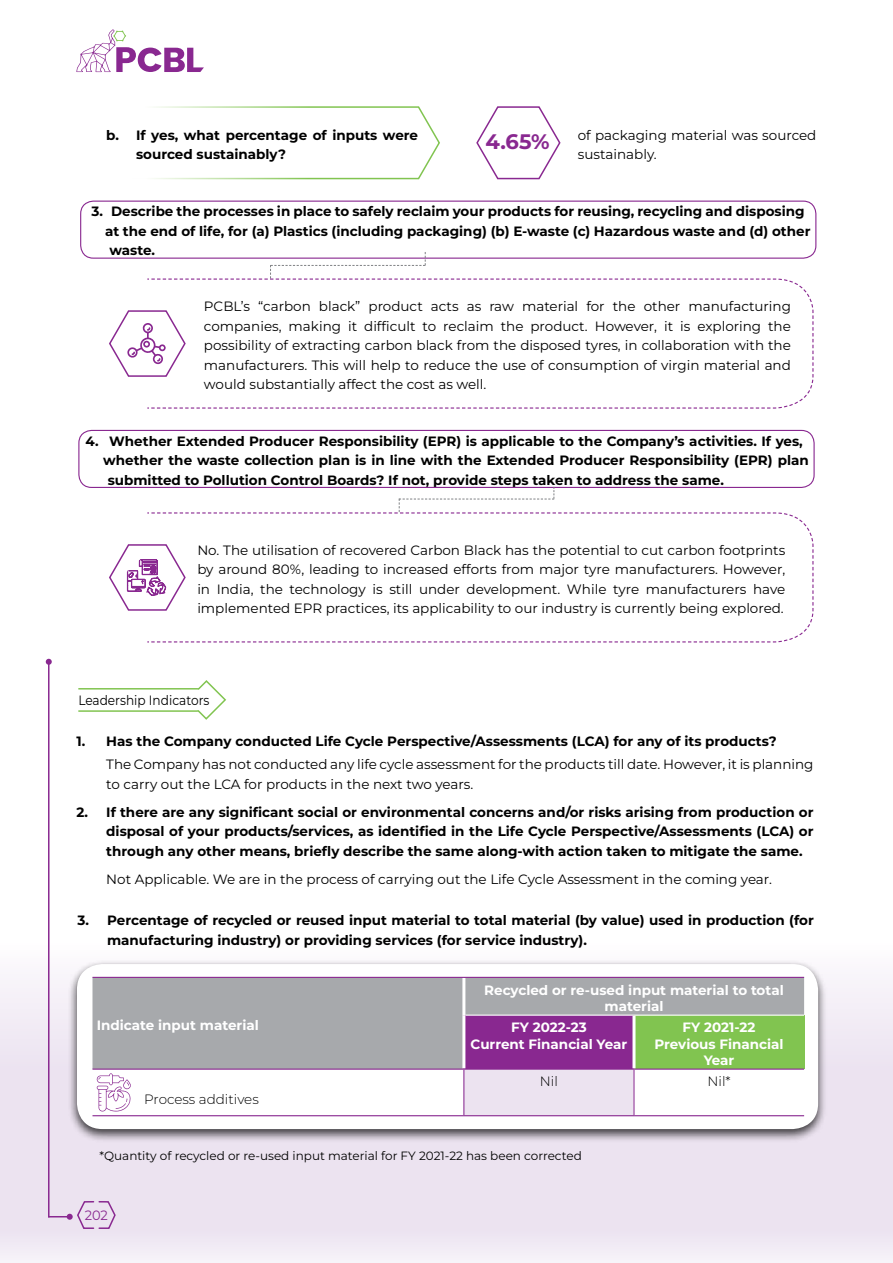
<style>
.page{position:relative;width:893px;height:1263px;background:#fff}
.page>*{position:absolute;margin:0;border:0;box-sizing:border-box;transform-origin:0 0}
.t1{font:700 21px "Montserrat";color:#892890}
.t2{font:700 13.5px/19.5px "Montserrat";color:#000}
.t3{font:13.5px/19.5px "Montserrat";color:#000}
.t4{font:700 13.5px/16.2px "Montserrat";letter-spacing:-.005em;color:#fff;text-align:center}
.t5{font:300 13.5px "Montserrat";color:#000}
.t6{font:13.5px "Montserrat";color:#000;scale:.9 1}
.t7{font:13.5px "Montserrat";color:#892890;scale:.96 1}
.t8{font:12px "Montserrat";color:#000}
</style>
<div class="page">
<div style="left:0;top:942px;width:893px;height:259px;background:linear-gradient(to bottom,#f9f6fb,#e6dbec)"></div>
<div style="left:0;top:1183px;width:893px;height:80px;background:linear-gradient(to right,#efe7f2,#eee6f2)"></div>
<svg style="left:154px;top:106px;width:286px;height:74px"></svg>
<svg style="left:476px;top:106px;width:85px;height:74px"></svg>
<svg style="left:78px;top:680px;width:148px;height:40px"></svg>
<div style="left:68px;top:959px;width:759px;height:183px;background:#000;opacity:.75"></div>
<div style="left:77px;top:964px;width:741px;height:165px;background:#fff;border-radius:26px"></div>
<div style="left:92px;top:978px;width:712px;height:90px;background:#a7a9ac"></div>
<div style="left:464px;top:1015px;width:170px;height:54px;background:#892890"></div>
<div style="left:634px;top:1015px;width:170px;height:54px;background:#81c450"></div>
<div style="left:464px;top:1069px;width:170px;height:47px;background:#ece3f0"></div>
<hr style="left:632px;top:1016px;width:3px;height:52px;background:#fff">
<hr style="left:462px;top:978px;width:3px;height:37px;background:#fff">
<hr style="left:465px;top:1014px;width:169px;height:2px;background:#fff">
<hr style="left:634px;top:1014px;width:170px;height:2px;background:#fff">
<hr style="left:92px;top:977px;width:372px;height:1px;background:#892890">
<hr style="left:462px;top:1015px;width:3px;height:53px;background:#fff">
<hr style="left:464px;top:977px;width:170px;height:1px;background:#892890">
<hr style="left:634px;top:977px;width:170px;height:1px;background:#892890">
<hr style="left:92px;top:1068px;width:372px;height:2px;background:#892890">
<hr style="left:464px;top:1070px;width:1px;height:45px;background:#892890">
<hr style="left:464px;top:1068px;width:170px;height:2px;background:#892890">
<hr style="left:634px;top:1070px;width:1px;height:45px;background:#892890">
<hr style="left:634px;top:1068px;width:170px;height:2px;background:#892890">
<hr style="left:92px;top:1115px;width:372px;height:1px;background:#892890">
<hr style="left:464px;top:1115px;width:170px;height:1px;background:#892890">
<hr style="left:634px;top:1115px;width:170px;height:1px;background:#892890">
<svg style="left:97px;top:1073px;width:34px;height:39px"></svg>
<div style="left:80px;top:201px;width:736px;height:58px;border:1px solid #892890;border-radius:13px"></div>
<svg style="left:108px;top:252px;width:706px;height:157px"></svg>
<div style="left:78px;top:430px;width:737px;height:58px;border:1px solid #892890;border-radius:13px"></div>
<svg style="left:108px;top:487px;width:706px;height:156px"></svg>
<hr style="left:48px;top:662px;width:2px;height:555px;background:#892890">
<svg style="left:46px;top:659px;width:6px;height:6px"></svg>
<svg style="left:76px;top:29px;width:128px;height:43px"></svg>
<svg style="left:48px;top:1200px;width:69px;height:30px;background:#e0cee5"></svg>
<p class="t2" style="left:136px;top:125px;width:284px;text-indent:-30px">b. If yes, what percentage of inputs were sourced sustainably?</p>
<h1 class="t1" style="left:485px;top:128px;width:66px">4.65%</h1>
<p class="t3" style="left:578px;top:125px;width:240px">of packaging material was sourced sustainably.</p>
<p class="t2" style="left:92px;top:201px;width:714px">3. Describe the processes in place to safely reclaim your products for reusing, recycling and disposing</p>
<p class="t2" style="left:105px;top:221px;width:707px">at the end of life, for (a) Plastics (including packaging) (b) E-waste (c) Hazardous waste and (d) other</p>
<p class="t2" style="left:110px;top:240px;width:47px">waste.</p>
<p class="t3" style="left:204px;top:296px;width:588px;text-align:justify">PCBL’s “carbon black” product acts as raw material for the other manufacturing companies, making it difficult to reclaim the product. However, it is exploring the possibility of extracting carbon black from the disposed tyres, in collaboration with the manufacturers. This will help to reduce the use of consumption of virgin material and would substantially affect the cost as well.</p>
<p class="t2" style="left:85px;top:431px;width:719px">4. Whether Extended Producer Responsibility (EPR) is applicable to the Company’s activities. If yes,</p>
<p class="t2" style="left:103px;top:450px;width:707px">whether the waste collection plan is in line with the Extended Producer Responsibility (EPR) plan</p>
<p class="t2" style="left:108px;top:470px;width:618px">submitted to Pollution Control Boards? If not, provide steps taken to address the same.</p>
<p class="t3" style="left:197px;top:540px;width:589px;text-align:justify">No. The utilisation of recovered Carbon Black has the potential to cut carbon footprints by around 80%, leading to increased efforts from major tyre manufacturers. However, in India, the technology is still under development. While tyre manufacturers have implemented EPR practices, its applicability to our industry is currently being explored.</p>
<p class="t6" style="left:78px;top:691px;width:147px">Leadership Indicators</p>
<p class="t2" style="left:77px;top:731px;width:702px">1. H as the Company conducted Life Cycle Perspective/Assessments (LCA) for any of its products?</p>
<p class="t3" style="left:106px;top:754px;width:709px">The Company has not conducted any life cycle assessment for the products till date. However, it is planning to carry out the LCA for products in the next two years.</p>
<p class="t2" style="left:106px;top:802px;width:709px;text-indent:-30px">2. If there are any significant social or environmental concerns and/or risks arising from production or disposal of your products/services, as identified in the Life Cycle Perspective/Assessments (LCA</p>
<p class="t2" style="left:106px;top:821px;width:709px;text-indent:683px">) or through any other means, briefly describe the same along-with action taken to mitigate the same.</p>
<p class="t3" style="left:106px;top:869px;width:667px">Not Applicable. We are in the process of carrying out the Life Cycle Assessment in the coming year.</p>
<p class="t2" style="left:107px;top:910px;width:708px;text-indent:10px">ercentage of recycled or reused input material to total material (by value) used in production (for manufacturing industry) or providing services (for service industry).</p>
<p class="t2" style="left:77px;top:910px;width:22px">3. P</p>
<p class="t4" style="left:97px;top:1016px;width:164px">I ndicate input material</p>
<p class="t5" style="left:144px;top:1090px;width:116px">Process additives</p>
<p class="t4" style="left:484px;top:981px;width:301px">Recycled or re-used input material to total material</p>
<p class="t4" style="left:471px;top:1019px;width:158px">FY 2022-23<br>Current Financial Year</p>
<p class="t4" style="left:654px;top:1019px;width:131px">FY 2021-22<br>Previous Financial<br>Year</p>
<p class="t5" style="left:540px;top:1073px;width:20px">Nil</p>
<p class="t5" style="left:707px;top:1073px;width:25px">Nil*</p>
<p class="t8" style="left:99px;top:1148px;width:484px">*Quantity of recycled or re-used input material for FY 2021-22 has been corrected</p>
<p class="t7" style="left:85px;top:1206px;width:26px">202</p>
</div>
